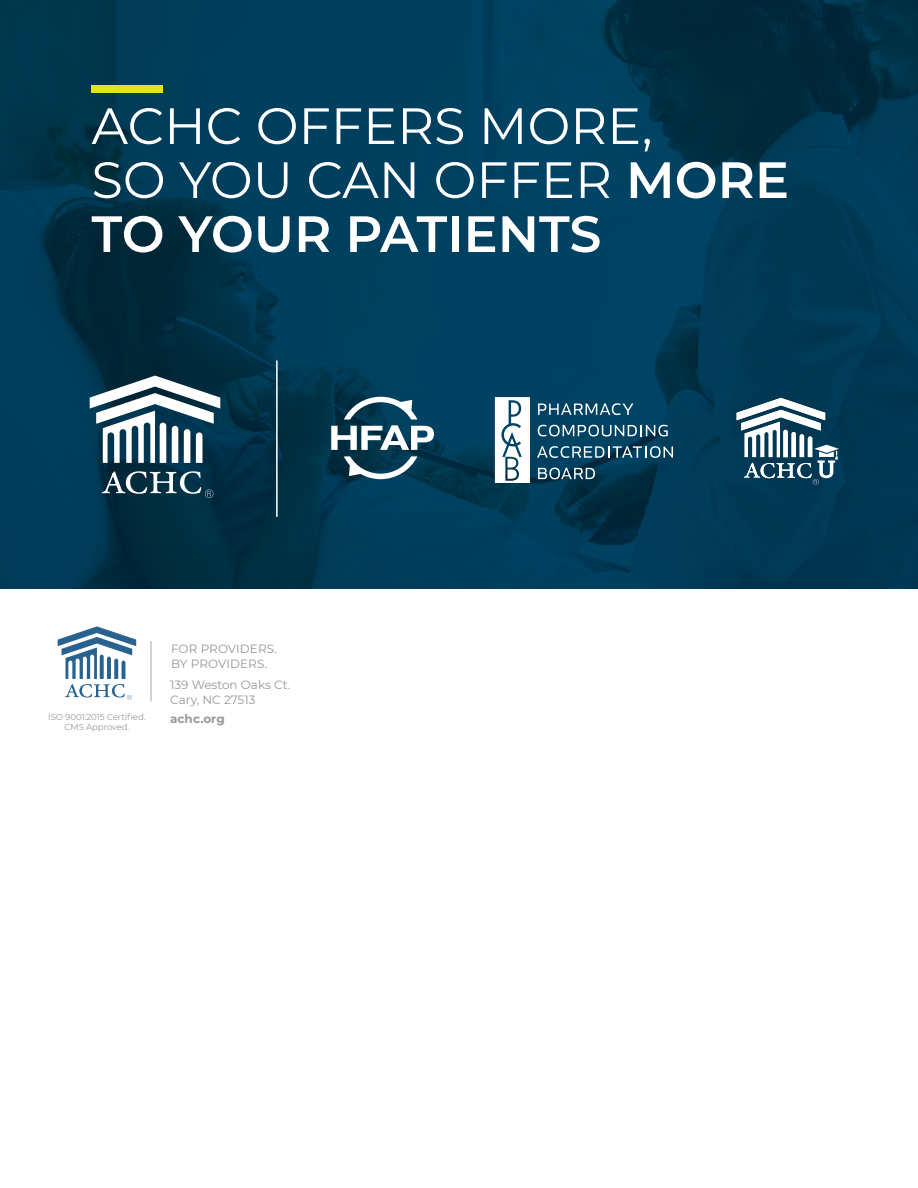
<style>
.page{position:relative;width:918px;height:1188px;background:#fff}
.page>*{position:absolute;margin:0;border:0;box-sizing:border-box;transform-origin:0 0}
.t1{font:51px/54px "Montserrat";color:#fff}
.t2{font:12px/14.4px "Montserrat";color:#989899}
.t3{font:12px/15.9px "Montserrat";letter-spacing:.01em;color:#939598}
.t4{font:700 12px "Montserrat";color:#989899}
.t5{font:8.7px/10.4px "Montserrat";letter-spacing:-.01em;color:#989899;text-align:center}
.s1{font-weight:600}
</style>
<div class="page">
<img style="left:0;top:0;width:918px;height:589px">
<hr style="left:150px;top:642px;width:2px;height:59px;background:#c6c6c6">
<svg style="left:58px;top:626px;width:78px;height:74px"></svg>
<svg style="left:90px;top:376px;width:130px;height:87px"></svg>
<svg style="left:102px;top:471px;width:111px;height:27px;background:#375b6a"></svg>
<hr style="left:276px;top:360px;width:2px;height:157px;background:#fff">
<svg style="left:737px;top:398px;width:102px;height:87px"></svg>
<svg style="left:538px;top:403px;width:96px;height:12px"></svg>
<svg style="left:538px;top:425px;width:130px;height:11px"></svg>
<svg style="left:537px;top:446px;width:136px;height:12px;background:#4b778d"></svg>
<svg style="left:538px;top:468px;width:57px;height:11px"></svg>
<svg style="left:495px;top:397px;width:35px;height:86px"></svg>
<svg style="left:344px;top:456px;width:73px;height:23px"></svg>
<svg style="left:331px;top:397px;width:103px;height:53px"></svg>
<div style="left:92px;top:86px;width:71px;height:7px;background:#e2e41a"></div>
<p class="t1" style="left:92px;top:97px;width:699px">ACHC OFFERS MORE,<br>SO YOU CAN OFFER <span class="s1">MORE<br>TO YOUR PATIENTS</span></p>
<p class="t5" style="left:48px;top:711px;width:99px">ISO 9001:2015 Certified.<br>CMS Approved.</p>
<p class="t3" style="left:171px;top:640px;width:108px">FOR PROVIDERS.<br>BY PROVIDERS.</p>
<p class="t2" style="left:170px;top:677px;width:122px">139 Weston Oaks Ct.<br>Cary, NC 27513</p>
<p class="t4" style="left:170px;top:710px;width:56px">achc.org</p>
</div>
